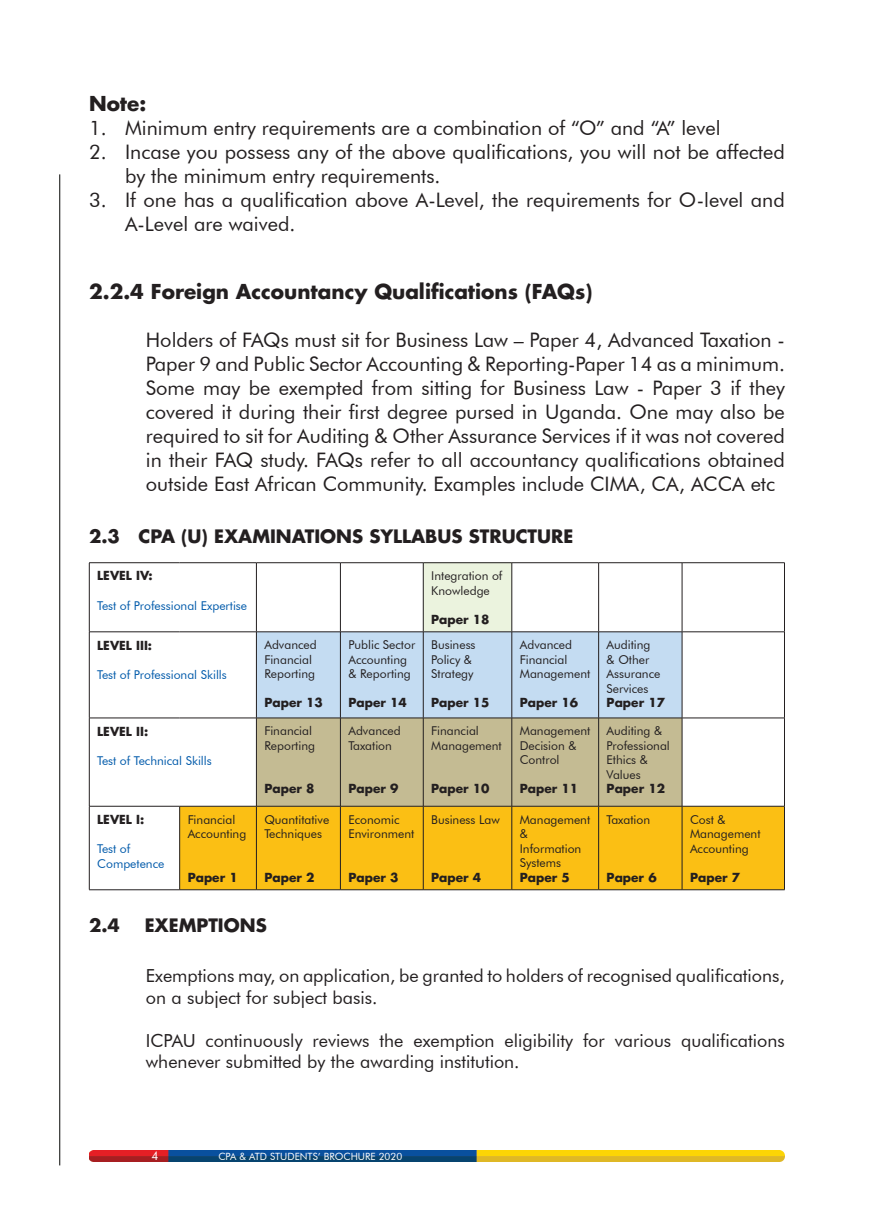
<style>
.page{position:relative;width:874px;height:1225px;background:#fff}
.page>*{position:absolute;margin:0;border:0;box-sizing:border-box;transform-origin:0 0}
.t1{font:20px/24px "Futura BT";color:#231f20}
.t2{font:700 20px "Futura LT";color:#231f20}
.t3{font:18px/21.6px "Futura BT";color:#231f20}
.t4{font:700 18px "Futura LT";color:#231f20}
.t5{font:12.2px/14.6px "Futura BT";color:#231f20}
.t6{font:700 12.2px "Futura LT";color:#231f20}
.t7{font:12.2px/14.6px "Futura BT";color:#015aaa}
.t8{font:12px "Futura BT";color:#fff}
.t9{font:10px "Futura BT";color:#fff}
</style>
<div class="page">
<hr style="left:59px;top:174px;width:1px;height:991px;background:#050604">
<img style="left:89px;top:1150px;width:694px;height:11px">
<div style="left:423px;top:563px;width:88px;height:69px;background:#ebf3de"></div>
<svg style="left:257px;top:632px;width:424px;height:174px"></svg>
<div style="left:180px;top:807px;width:603px;height:82px;background:#fbbf14"></div>
<hr style="left:89px;top:562px;width:90px;height:1px;background:#231f20">
<hr style="left:89px;top:563px;width:1px;height:68px;background:#231f20">
<hr style="left:179px;top:562px;width:77px;height:1px;background:#231f20">
<hr style="left:256px;top:562px;width:84px;height:1px;background:#231f20">
<hr style="left:256px;top:563px;width:1px;height:68px;background:#231f20">
<hr style="left:340px;top:562px;width:83px;height:1px;background:#231f20">
<hr style="left:340px;top:563px;width:1px;height:68px;background:#231f20">
<hr style="left:423px;top:562px;width:88px;height:1px;background:#231f20">
<hr style="left:422px;top:563px;width:1px;height:68px;background:#231f20">
<hr style="left:511px;top:562px;width:87px;height:1px;background:#231f20">
<hr style="left:511px;top:563px;width:1px;height:68px;background:#231f20">
<hr style="left:598px;top:562px;width:83px;height:1px;background:#231f20">
<hr style="left:598px;top:563px;width:1px;height:68px;background:#231f20">
<hr style="left:681px;top:562px;width:103px;height:1px;background:#231f20">
<hr style="left:681px;top:563px;width:1px;height:68px;background:#231f20">
<hr style="left:783px;top:563px;width:1px;height:68px;background:#231f20">
<hr style="left:89px;top:631px;width:90px;height:1px;background:#231f20">
<hr style="left:89px;top:632px;width:1px;height:85px;background:#231f20">
<hr style="left:179px;top:631px;width:77px;height:1px;background:#231f20">
<hr style="left:256px;top:631px;width:84px;height:1px;background:#231f20">
<hr style="left:256px;top:632px;width:1px;height:85px;background:#231f20">
<hr style="left:340px;top:631px;width:83px;height:1px;background:#231f20">
<hr style="left:340px;top:632px;width:1px;height:85px;background:#231f20">
<hr style="left:423px;top:631px;width:88px;height:1px;background:#231f20">
<hr style="left:422px;top:632px;width:1px;height:85px;background:#231f20">
<hr style="left:511px;top:631px;width:87px;height:1px;background:#231f20">
<hr style="left:511px;top:632px;width:1px;height:85px;background:#231f20">
<hr style="left:598px;top:631px;width:83px;height:1px;background:#231f20">
<hr style="left:598px;top:632px;width:1px;height:85px;background:#231f20">
<hr style="left:681px;top:631px;width:103px;height:1px;background:#231f20">
<hr style="left:681px;top:632px;width:1px;height:85px;background:#231f20">
<hr style="left:783px;top:632px;width:1px;height:85px;background:#231f20">
<hr style="left:89px;top:717px;width:90px;height:1px;background:#231f20">
<hr style="left:89px;top:718px;width:1px;height:88px;background:#231f20">
<hr style="left:179px;top:717px;width:77px;height:1px;background:#231f20">
<hr style="left:256px;top:717px;width:84px;height:1px;background:#231f20">
<hr style="left:256px;top:718px;width:1px;height:88px;background:#231f20">
<hr style="left:340px;top:717px;width:83px;height:1px;background:#231f20">
<hr style="left:340px;top:718px;width:1px;height:88px;background:#231f20">
<hr style="left:423px;top:717px;width:88px;height:1px;background:#231f20">
<hr style="left:422px;top:718px;width:1px;height:88px;background:#231f20">
<hr style="left:511px;top:717px;width:87px;height:1px;background:#231f20">
<hr style="left:511px;top:718px;width:1px;height:88px;background:#231f20">
<hr style="left:598px;top:717px;width:83px;height:1px;background:#231f20">
<hr style="left:598px;top:718px;width:1px;height:88px;background:#231f20">
<hr style="left:681px;top:717px;width:103px;height:1px;background:#231f20">
<hr style="left:681px;top:718px;width:1px;height:88px;background:#231f20">
<hr style="left:783px;top:718px;width:1px;height:88px;background:#231f20">
<hr style="left:89px;top:806px;width:90px;height:1px;background:#231f20">
<hr style="left:89px;top:806px;width:1px;height:83px;background:#231f20">
<hr style="left:179px;top:806px;width:77px;height:1px;background:#231f20">
<hr style="left:179px;top:806px;width:1px;height:83px;background:#231f20">
<hr style="left:256px;top:806px;width:84px;height:1px;background:#231f20">
<hr style="left:256px;top:806px;width:1px;height:83px;background:#231f20">
<hr style="left:340px;top:806px;width:83px;height:1px;background:#231f20">
<hr style="left:340px;top:806px;width:1px;height:83px;background:#231f20">
<hr style="left:423px;top:806px;width:88px;height:1px;background:#231f20">
<hr style="left:422px;top:806px;width:1px;height:83px;background:#231f20">
<hr style="left:511px;top:806px;width:87px;height:1px;background:#231f20">
<hr style="left:511px;top:806px;width:1px;height:83px;background:#231f20">
<hr style="left:598px;top:806px;width:83px;height:1px;background:#231f20">
<hr style="left:598px;top:806px;width:1px;height:83px;background:#231f20">
<hr style="left:681px;top:806px;width:103px;height:1px;background:#231f20">
<hr style="left:681px;top:806px;width:1px;height:83px;background:#231f20">
<hr style="left:783px;top:806px;width:1px;height:83px;background:#231f20">
<hr style="left:89px;top:889px;width:90px;height:1px;background:#231f20">
<hr style="left:179px;top:889px;width:77px;height:1px;background:#231f20">
<hr style="left:256px;top:889px;width:84px;height:1px;background:#231f20">
<hr style="left:340px;top:889px;width:83px;height:1px;background:#231f20">
<hr style="left:423px;top:889px;width:88px;height:1px;background:#231f20">
<hr style="left:511px;top:889px;width:87px;height:1px;background:#231f20">
<hr style="left:598px;top:889px;width:83px;height:1px;background:#231f20">
<hr style="left:681px;top:889px;width:103px;height:1px;background:#231f20">
<p class="t2" style="left:89px;top:90px;width:59px">Note:</p>
<p class="t1" style="left:89px;top:115px;width:632px">1. Minimum entry requirements are a combination of “O” and “A” level</p>
<p class="t1" style="left:125px;top:139px;width:661px;text-indent:-36px">2. Incase you possess any of the above qualifications, you will not be affected by the minimum entry requirements.</p>
<p class="t1" style="left:125px;top:187px;width:661px;text-indent:-36px">3. If one has a qualification above A-Level, the requirements for O-level and<br>A-Level are waived.</p>
<p class="t2" style="left:89px;top:278px;width:504px">2.2.4 Foreign Accountancy Qualifications (FAQs)</p>
<p class="t1" style="left:146px;top:328px;width:640px;text-align:justify">Holders of FAQs must sit for Business Law – Paper 4, Advanced Taxation - Paper 9 and Public Sector Accounting &amp; Reporting-Paper 14 as a minimum.<br>Some may be exempted from sitting for Business Law - Paper 3 if they covered it during their first degree pursed in Uganda. One may also be required to sit for Auditing &amp; Other Assurance Services if it was not covered in their FAQ study. FAQs refer to all accountancy qualifications obtained outside East African Community. Examples include CIMA, CA, ACCA etc</p>
<p class="t4" style="left:89px;top:524px;width:485px">2.3 CPA (U) EXAMINATIONS SYLLABUS STRUCTURE</p>
<p class="t6" style="left:97px;top:568px;width:57px">LEVEL IV:</p>
<p class="t7" style="left:97px;top:598px;width:151px">Test of Professional Expertise</p>
<p class="t5" style="left:431px;top:568px;width:73px">Integration of<br>Knowledge</p>
<p class="t6" style="left:431px;top:611px;width:60px">Paper 18</p>
<p class="t6" style="left:97px;top:637px;width:56px">LEVEL III:</p>
<p class="t7" style="left:97px;top:667px;width:131px">Test of Professional Skills</p>
<p class="t6" style="left:97px;top:723px;width:52px">LEVEL II:</p>
<p class="t7" style="left:97px;top:753px;width:116px">Test of Technical Skills</p>
<p class="t6" style="left:97px;top:811px;width:48px">LEVEL I:</p>
<p class="t7" style="left:97px;top:841px;width:69px">Test of<br>Competence</p>
<p class="t5" style="left:187px;top:811px;width:60px">Financial<br>Accounting</p>
<p class="t6" style="left:187px;top:869px;width:51px">Paper 1</p>
<p class="t5" style="left:264px;top:637px;width:54px">Advanced<br>Financial<br>Reporting</p>
<p class="t6" style="left:264px;top:694px;width:60px">Paper 13</p>
<p class="t5" style="left:264px;top:723px;width:52px">Financial<br>Reporting</p>
<p class="t6" style="left:264px;top:781px;width:51px">Paper 8</p>
<p class="t5" style="left:264px;top:811px;width:66px">Quantitative<br>Techniques</p>
<p class="t6" style="left:264px;top:869px;width:51px">Paper 2</p>
<p class="t5" style="left:348px;top:637px;width:68px">Public Sector<br>Accounting &amp; Reporting</p>
<p class="t6" style="left:348px;top:694px;width:60px">Paper 14</p>
<p class="t5" style="left:348px;top:723px;width:54px">Advanced<br>Taxation</p>
<p class="t6" style="left:348px;top:781px;width:51px">Paper 9</p>
<p class="t5" style="left:348px;top:811px;width:67px">Economic<br>Environment</p>
<p class="t6" style="left:348px;top:869px;width:51px">Paper 3</p>
<p class="t5" style="left:431px;top:637px;width:46px">Business<br>Policy &amp;<br>Strategy</p>
<p class="t6" style="left:431px;top:694px;width:60px">Paper 15</p>
<p class="t5" style="left:431px;top:723px;width:72px">Financial<br>Management</p>
<p class="t6" style="left:431px;top:781px;width:60px">Paper 10</p>
<p class="t5" style="left:431px;top:811px;width:70px">Business Law</p>
<p class="t6" style="left:431px;top:869px;width:51px">Paper 4</p>
<p class="t5" style="left:519px;top:637px;width:72px">Advanced<br>Financial<br>Management</p>
<p class="t6" style="left:519px;top:694px;width:60px">Paper 16</p>
<p class="t5" style="left:519px;top:723px;width:72px">Management<br>Decision &amp;<br>Control</p>
<p class="t6" style="left:519px;top:781px;width:60px">Paper 11</p>
<p class="t5" style="left:519px;top:811px;width:72px">Management &amp;<br>Information<br>Systems</p>
<p class="t6" style="left:519px;top:869px;width:52px">Paper 5</p>
<p class="t5" style="left:606px;top:637px;width:55px">Auditing &amp; Other<br>Assurance<br>Services</p>
<p class="t6" style="left:606px;top:694px;width:60px">Paper 17</p>
<p class="t5" style="left:606px;top:723px;width:65px">Auditing &amp;<br>Professional<br>Ethics &amp;<br>Values</p>
<p class="t6" style="left:606px;top:781px;width:60px">Paper 12</p>
<p class="t5" style="left:606px;top:811px;width:45px">Taxation</p>
<p class="t6" style="left:606px;top:869px;width:51px">Paper 6</p>
<p class="t5" style="left:689px;top:811px;width:72px">Cost &amp;<br>Management<br>Accounting</p>
<p class="t6" style="left:689px;top:869px;width:51px">Paper 7</p>
<p class="t4" style="left:89px;top:912px;width:32px">2.4</p>
<p class="t4" style="left:145px;top:912px;width:123px">EXEMPTIONS</p>
<p class="t3" style="left:146px;top:964px;width:640px">Exemptions may, on application, be granted to holders of recognised qualifications, on a subject for subject basis.</p>
<p class="t3" style="left:146px;top:1029px;width:640px">ICPAU continuously reviews the exemption eligibility for various qualifications whenever submitted by the awarding institution.</p>
<p class="t8" style="left:151px;top:1148px;width:9px">4</p>
<p class="t9" style="left:218px;top:1150px;width:185px">CPA &amp; ATD STUDENTS’ BROCHURE 2020</p>
</div>
